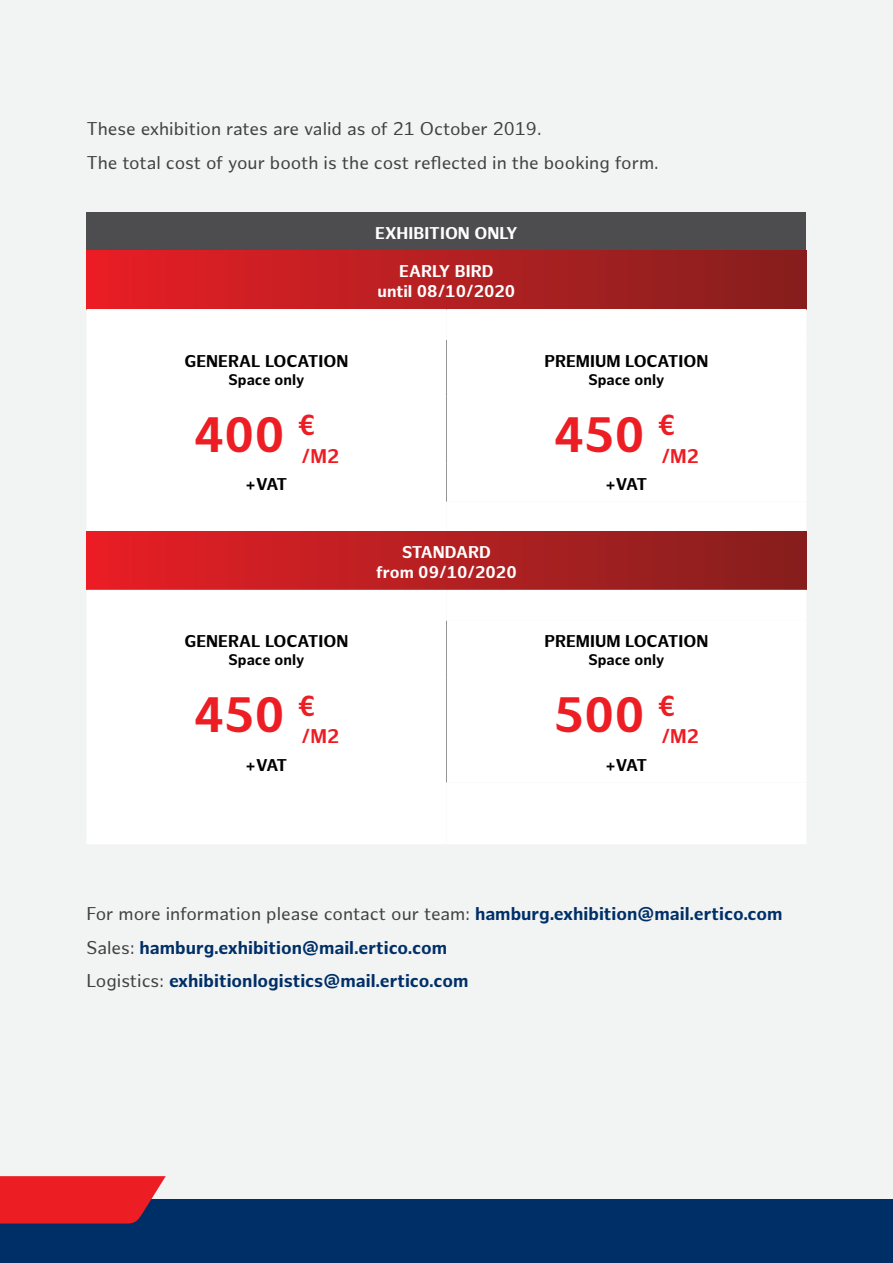
<style>
.page{position:relative;width:893px;height:1263px;background:#fff}
.page>*{position:absolute;margin:0;border:0;box-sizing:border-box;transform-origin:0 0}
.t1{font:700 48.3px "Hamburg Sans";color:#ed1d24}
.t2{font:700 19.35px "Hamburg Sans";color:#ed1d24}
.t3{font:700 18px/33.8px "Hamburg Sans";color:#002f67}
.t4{font:18px/33.8px "Hamburg Sans";color:#414042}
.t5{font:700 16.5px "Hamburg Sans";color:#000}
.t6{font:700 16.5px/19.8px "Hamburg Sans";color:#fff;text-align:center}
.t7{font:700 15px "Hamburg Sans";color:#000}
.s1{font-weight:400;color:#414042}
</style>
<div class="page">
<div style="left:0;top:0;width:893px;height:1217px;background:#f2f3f3"></div>
<div style="left:0;top:1200px;width:893px;height:63px;background:#002f67"></div>
<svg style="left:0;top:1176px;width:166px;height:47px;background:#dc232d"></svg>
<div style="left:87px;top:212px;width:719px;height:39px;background:#4d4d4f"></div>
<div style="left:87px;top:251px;width:719px;height:58px;background:linear-gradient(to right,#e71f26,#841f1d)"></div>
<div style="left:87px;top:309px;width:359px;height:222px;background:#fff"></div>
<div style="left:446px;top:309px;width:360px;height:222px;background:#fff"></div>
<hr style="left:446px;top:340px;width:1px;height:56px;background:#939598">
<hr style="left:446px;top:396px;width:1px;height:67px;background:#939598">
<hr style="left:446px;top:463px;width:1px;height:39px;background:#939598">
<div style="left:87px;top:531px;width:719px;height:59px;background:linear-gradient(to right,#e71f26,#841f1d)"></div>
<div style="left:87px;top:590px;width:359px;height:254px;background:#fff"></div>
<div style="left:446px;top:590px;width:360px;height:254px;background:#fff"></div>
<hr style="left:446px;top:621px;width:1px;height:56px;background:#939598">
<hr style="left:446px;top:677px;width:1px;height:67px;background:#939598">
<hr style="left:446px;top:744px;width:1px;height:38px;background:#939598">
<p class="t4" style="left:87px;top:113px;width:574px">These exhibition rates are valid as of 21 October 2019.<br>The total cost of your booth is the cost reflected in the booking form.</p>
<p class="t5" style="left:185px;top:351px;width:165px">GENERAL LOCATION</p>
<p class="t7" style="left:229px;top:371px;width:77px">Space only</p>
<h1 class="t1" style="left:194px;top:406px;width:123px">400 <sup>€</sup></h1>
<p class="t2" style="left:301px;top:444px;width:39px">/M2</p>
<p class="t6" style="left:375px;top:224px;width:144px">EXHIBITION ONLY</p>
<p class="t6" style="left:378px;top:262px;width:139px">EARLY BIRD<br>until 08/10/2020</p>
<p class="t5" style="left:544px;top:351px;width:166px">PREMIUM LOCATION</p>
<p class="t7" style="left:588px;top:371px;width:77px">Space only</p>
<h1 class="t1" style="left:554px;top:406px;width:123px">450 <sup>€</sup></h1>
<p class="t2" style="left:661px;top:444px;width:39px">/M2</p>
<p class="t5" style="left:246px;top:474px;width:43px">+VAT</p>
<p class="t5" style="left:606px;top:474px;width:43px">+VAT</p>
<p class="t5" style="left:185px;top:632px;width:165px">GENERAL LOCATION</p>
<p class="t7" style="left:229px;top:651px;width:77px">Space only</p>
<h1 class="t1" style="left:194px;top:687px;width:123px">450 <sup>€</sup></h1>
<p class="t2" style="left:301px;top:725px;width:39px">/M2</p>
<p class="t6" style="left:376px;top:543px;width:142px">STANDARD<br>from 09/10/2020</p>
<p class="t5" style="left:544px;top:632px;width:166px">PREMIUM LOCATION</p>
<p class="t7" style="left:588px;top:651px;width:77px">Space only</p>
<h1 class="t1" style="left:554px;top:687px;width:123px">500 <sup>€</sup></h1>
<p class="t2" style="left:661px;top:725px;width:39px">/M2</p>
<p class="t5" style="left:246px;top:755px;width:43px">+VAT</p>
<p class="t5" style="left:606px;top:755px;width:43px">+VAT</p>
<p class="t3" style="left:87px;top:897px;width:698px"><span class="s1">For more information please contact our team:</span> hamburg.exhibition@mail.ertico.com<br><span class="s1">Sales:</span> hamburg.exhibition@mail.ertico.com<br><span class="s1">Logistics:</span> exhibitionlogistics@mail.ertico.com</p>
</div>
